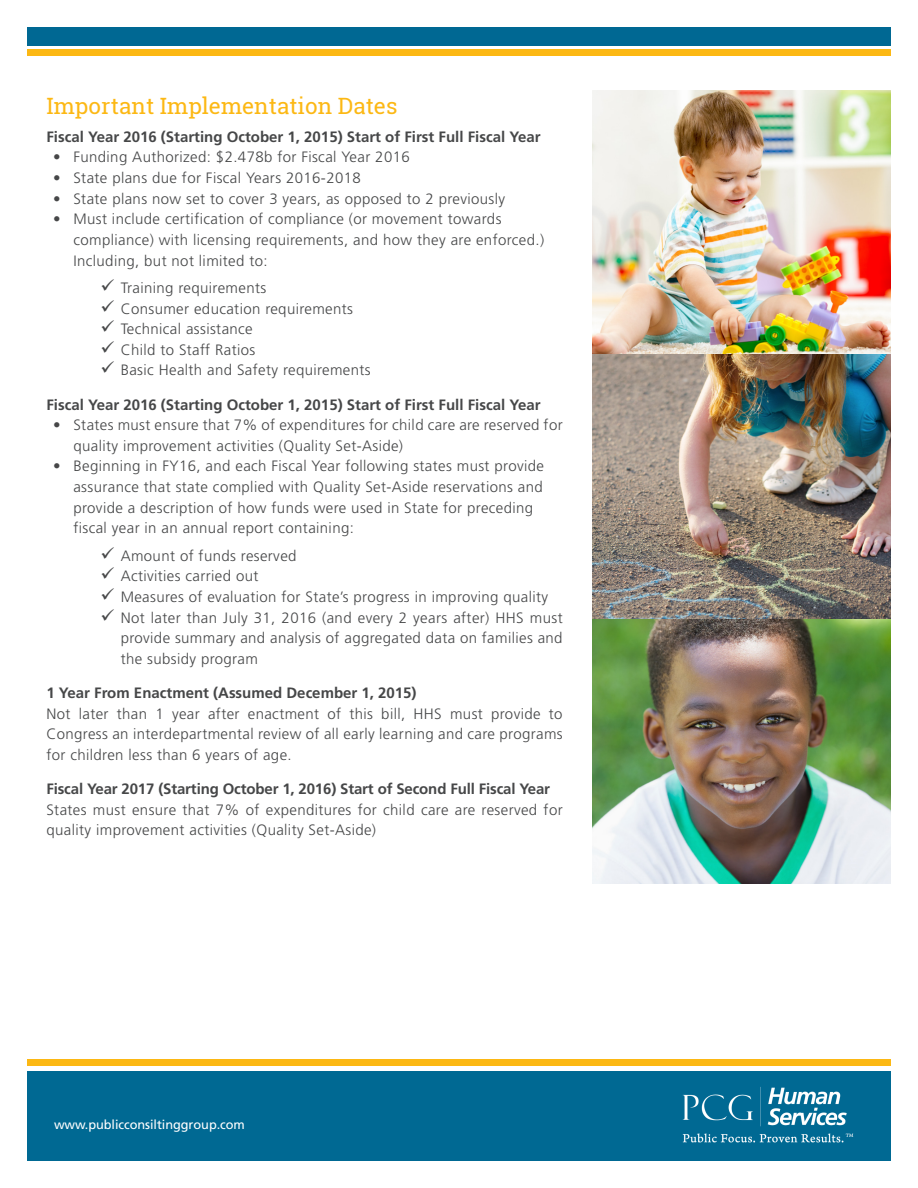
<style>
.page{position:relative;width:918px;height:1188px;background:#fff}
.page>*{position:absolute;margin:0;border:0;box-sizing:border-box;transform-origin:0 0}
.t1{font:22.5px "Roboto Slab";color:#fcb814}
.t2{font:300 15px/20.7px "Frutiger LT Std";letter-spacing:.025em;color:#464748}
.t3{font:700 15px "Frutiger LT Std";color:#464748}
.t4{font:12.75px "Frutiger LT Std";letter-spacing:-.005em;color:#fff}
</style>
<div class="page">
<div style="left:27px;top:27px;width:864px;height:19px;background:#006893"></div>
<div style="left:27px;top:50px;width:864px;height:6px;background:#fcb814"></div>
<div style="left:27px;top:1059px;width:864px;height:6px;background:#fcb814"></div>
<div style="left:27px;top:1071px;width:864px;height:90px;background:#006993"></div>
<img style="left:682px;top:1087px;width:172px;height:56px">
<img style="left:593px;top:91px;width:298px;height:792px">
<p class="t1" style="left:46px;top:91px;width:353px">Important Implementation Dates</p>
<p class="t3" style="left:46px;top:128px;width:496px">Fiscal Year 2016 (Starting October 1, 2015) Start of First Full Fiscal Year</p>
<p class="t2" style="left:53px;top:147px;width:358px">• Funding Authorized: $2.478b for Fiscal Year 2016</p>
<p class="t2" style="left:53px;top:168px;width:309px">• State plans due for Fiscal Years 2016-2018</p>
<p class="t2" style="left:53px;top:188px;width:454px">• State plans now set to cover 3 years, as opposed to 2 previously</p>
<p class="t2" style="left:73px;top:209px;width:472px;text-indent:-20px">• Must include certification of compliance (or movement towards compliance) with licensing requirements, and how they are enforced.)<br>Including, but not limited to:</p>
<p class="t2" style="left:121px;top:278px;width:147px">Training requirements</p>
<p class="t2" style="left:121px;top:298px;width:234px">Consumer education requirements</p>
<p class="t2" style="left:121px;top:319px;width:134px">Technical assistance</p>
<p class="t2" style="left:121px;top:340px;width:136px">Child to Staff Ratios</p>
<p class="t2" style="left:121px;top:360px;width:252px">Basic Health and Safety requirements</p>
<p class="t3" style="left:46px;top:396px;width:496px">Fiscal Year 2016 (Starting October 1, 2015) Start of First Full Fiscal Year</p>
<p class="t2" style="left:73px;top:415px;width:491px;text-indent:-20px">• States must ensure that 7% of expenditures for child care are reserved for quality improvement activities (Quality Set-Aside)</p>
<p class="t2" style="left:73px;top:456px;width:472px;text-indent:-20px">• Beginning in FY16, and each Fiscal Year following states must provide assurance that state complied with Quality Set-Aside reservations and provide a description of how funds were used in State for preceding fiscal year in an annual report containing:</p>
<p class="t2" style="left:121px;top:545px;width:177px">Amount of funds reserved</p>
<p class="t2" style="left:121px;top:566px;width:139px">Activities carried out</p>
<p class="t2" style="left:121px;top:587px;width:429px">Measures of evaluation for State’s progress in improving quality</p>
<p class="t2" style="left:121px;top:607px;width:444px;text-align:justify">Not later than July 31, 2016 (and every 2 years after) HHS must provide summary and analysis of aggregated data on families and the subsidy program</p>
<p class="t3" style="left:46px;top:684px;width:372px">1 Year From Enactment (Assumed December 1, 2015)</p>
<p class="t2" style="left:46px;top:703px;width:518px;text-align:justify">Not later than 1 year after enactment of this bill, HHS must provide to Congress an interdepartmental review of all early learning and care programs for children less than 6 years of age.</p>
<p class="t3" style="left:46px;top:780px;width:505px">Fiscal Year 2017 (Starting October 1, 2016) Start of Second Full Fiscal Year</p>
<p class="t2" style="left:46px;top:799px;width:518px">States must ensure that 7% of expenditures for child care are reserved for quality improvement activities (Quality Set-Aside)</p>
<p class="t4" style="left:54px;top:1117px;width:192px">www.publicconsiltinggroup.com</p>
</div>
